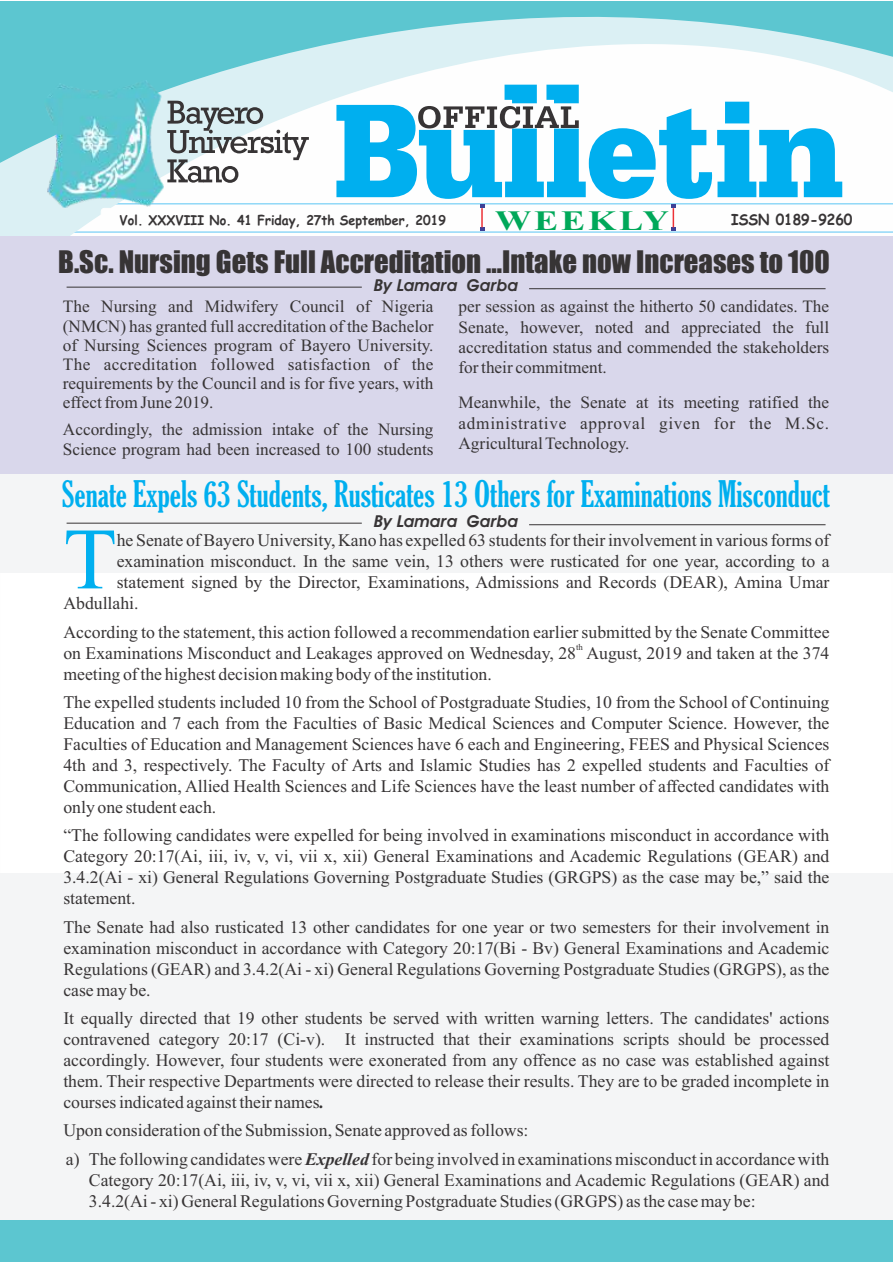
<style>
.page{position:relative;width:893px;height:1263px;background:#fff}
.page>*{position:absolute;margin:0;border:0;box-sizing:border-box;transform-origin:0 0}
.t1{font:87.3px "Times New Roman";color:#00afef}
.t2{font:extra-condensed 35.4px "Gloucester";color:#00afef}
.t3{font:28.65px "Impact";color:#373435}
.t4{font:700 28.2px "Times New Roman";letter-spacing:.08em;color:#00a859;scale:1.28 1}
.t5{font:17.7px/21px "Times New Roman";color:#373435;text-align:justify}
.t6{font:17.25px/20.1px "Times New Roman";color:#373435;text-align:justify}
.t7{font:italic 600 16.5px "Avant Garde IT Cby BT";color:#373435}
.t8{font:700 15.15px "Comic Sans MS";color:#373435;scale:.92 1}
.t9{font:700 13.5px "Comic Sans MS";color:#373435;scale:.92 1}
.t10{font:8.85px "Times New Roman";color:#373435}
.s1{font-weight:700;font-style:italic}
</style>
<div class="page">
<div style="left:0;top:237px;width:892px;height:336px;background:#f4f5f6"></div>
<svg style="left:0;top:1px;width:893px;height:202px"></svg>
<div style="left:0;top:874px;width:892px;height:347px;background:#f4f5f6"></div>
<div style="left:0;top:1220px;width:893px;height:42px;background:#5cc6d0"></div>
<svg style="left:167px;top:101px;width:142px;height:82px"></svg>
<svg style="left:336px;top:85px;width:506px;height:114px"></svg>
<svg style="left:418px;top:106px;width:161px;height:22px"></svg>
<img style="left:44px;top:80px;width:119px;height:123px">
<div style="left:0;top:237px;width:892px;height:237px;background:#d9d7eb"></div>
<svg style="left:0;top:203px;width:893px;height:30px"></svg>
<hr style="left:529px;top:288px;width:296px;height:1px;background:#373435">
<hr style="left:67px;top:287px;width:295px;height:1px;background:#373435">
<hr style="left:529px;top:524px;width:296px;height:1px;background:#373435">
<hr style="left:67px;top:523px;width:295px;height:1px;background:#373435">
<h3 class="t4" style="left:495px;top:211px;width:137px">WEEKLY</h3>
<p class="t9" style="left:119px;top:214px;width:356px">Vol. XXXVIII No. 41 Friday, 27th September, 2019</p>
<p class="t8" style="left:731px;top:213px;width:133px">ISSN 0189-9260</p>
<h3 class="t3" style="left:58px;top:251px;width:773px">B.Sc. Nursing Gets Full Accreditation ...Intake now Increases to 100</h3>
<p class="t7" style="left:374px;top:278px;width:145px">By Lamara Garba</p>
<p class="t6" style="left:63px;top:299px;width:372px;line-height:19px">The Nursing and Midwifery Council of Nigeria (NMCN) has granted full accreditation of the Bachelor of Nursing Sciences program of Bayero University.<br>The accreditation followed satisfaction of the requirements by the Council and is for five years, with effect from June 2019.</p>
<p class="t6" style="left:63px;top:420px;width:372px">Accordingly, the admission intake of the Nursing<br>Science program had been increased to 100 students</p>
<p class="t6" style="left:458px;top:298px;width:372px">per session as against the hitherto 50 candidates. The Senate, however, noted and appreciated the full accreditation status and commended the stakeholders for their commitment.</p>
<p class="t6" style="left:458px;top:394px;width:372px">Meanwhile, the Senate at its meeting ratified the administrative approval given for the M.Sc.<br>Agricultural Technology.</p>
<h2 class="t2" style="left:62px;top:480px;width:769px">Senate Expels 63 Students, Rusticates 13 Others for Examinations Misconduct</h2>
<p class="t7" style="left:374px;top:514px;width:145px">By Lamara Garba</p>
<h1 class="t1" style="left:63px;top:528px;width:55px">T</h1>
<p class="t5" style="left:117px;top:532px;width:714px">he Senate of Bayero University, Kano has expelled 63 students for their involvement in various forms of</p>
<p class="t5" style="left:117px;top:553px;width:714px">examination misconduct. In the same vein, 13 others were rusticated for one year, according to a</p>
<p class="t5" style="left:117px;top:574px;width:714px">statement signed by the Director, Examinations, Admissions and Records (DEAR), Amina Umar</p>
<p class="t5" style="left:63px;top:595px;width:77px">Abdullahi.</p>
<p class="t5" style="left:63px;top:623px;width:768px">According to the statement, this action followed a recommendation earlier submitted by the Senate Committee</p>
<p class="t10" style="left:576px;top:644px;width:8px">th</p>
<p class="t5" style="left:63px;top:644px;width:768px">on Examinations Misconduct and Leakages approved on Wednesday, 28 August, 2019 and taken at the 374 meeting of the highest decision making body of the institution.</p>
<p class="t5" style="left:63px;top:693px;width:768px">The expelled students included 10 from the School of Postgraduate Studies, 10 from the School of Continuing Education and 7 each from the Faculties of Basic Medical Sciences and Computer Science. However, the Faculties of Education and Management Sciences have 6 each and Engineering, FEES and Physical Sciences 4th and 3, respectively. The Faculty of Arts and Islamic Studies has 2 expelled students and Faculties of Communication, Allied Health Sciences and Life Sciences have the least number of affected candidates with only one student each.</p>
<p class="t5" style="left:63px;top:827px;width:768px">“The following candidates were expelled for being involved in examinations misconduct in accordance with Category 20:17(Ai, iii, iv, v, vi, vii x, xii) General Examinations and Academic Regulations (GEAR) and 3.4.2(Ai - xi) General Regulations Governing Postgraduate Studies (GRGPS) as the case may be,” said the statement.</p>
<p class="t5" style="left:63px;top:918px;width:768px">The Senate had also rusticated 13 other candidates for one year or two semesters for their involvement in examination misconduct in accordance with Category 20:17(Bi - Bv) General Examinations and Academic Regulations (GEAR) and 3.4.2(Ai - xi) General Regulations Governing Postgraduate Studies (GRGPS), as the case may be.</p>
<p class="t5" style="left:63px;top:1009px;width:768px">It equally directed that 19 other students be served with written warning letters. The candidates' actions contravened category 20:17 (Ci-v). It instructed that their examinations scripts should be processed accordingly. However, four students were exonerated from any offence as no case was established against them. Their respective Departments were directed to release their results. They are to be graded incomplete in courses indicated against their names<span class="s1">.</span></p>
<p class="t5" style="left:63px;top:1118px;width:768px;line-height:28.2px">Upon consideration of the Submission, Senate approved as follows:<br>a) The following candidates were <span class="s1">Expelled</span> for being involved in examinations misconduct in accordance with</p>
<p class="t5" style="left:89px;top:1171px;width:742px">Category 20:17(Ai, iii, iv, v, vi, vii x, xii) General Examinations and Academic Regulations (GEAR) and<br>3.4.2(Ai - xi) General Regulations Governing Postgraduate Studies (GRGPS) as the case may be:</p>
</div>
